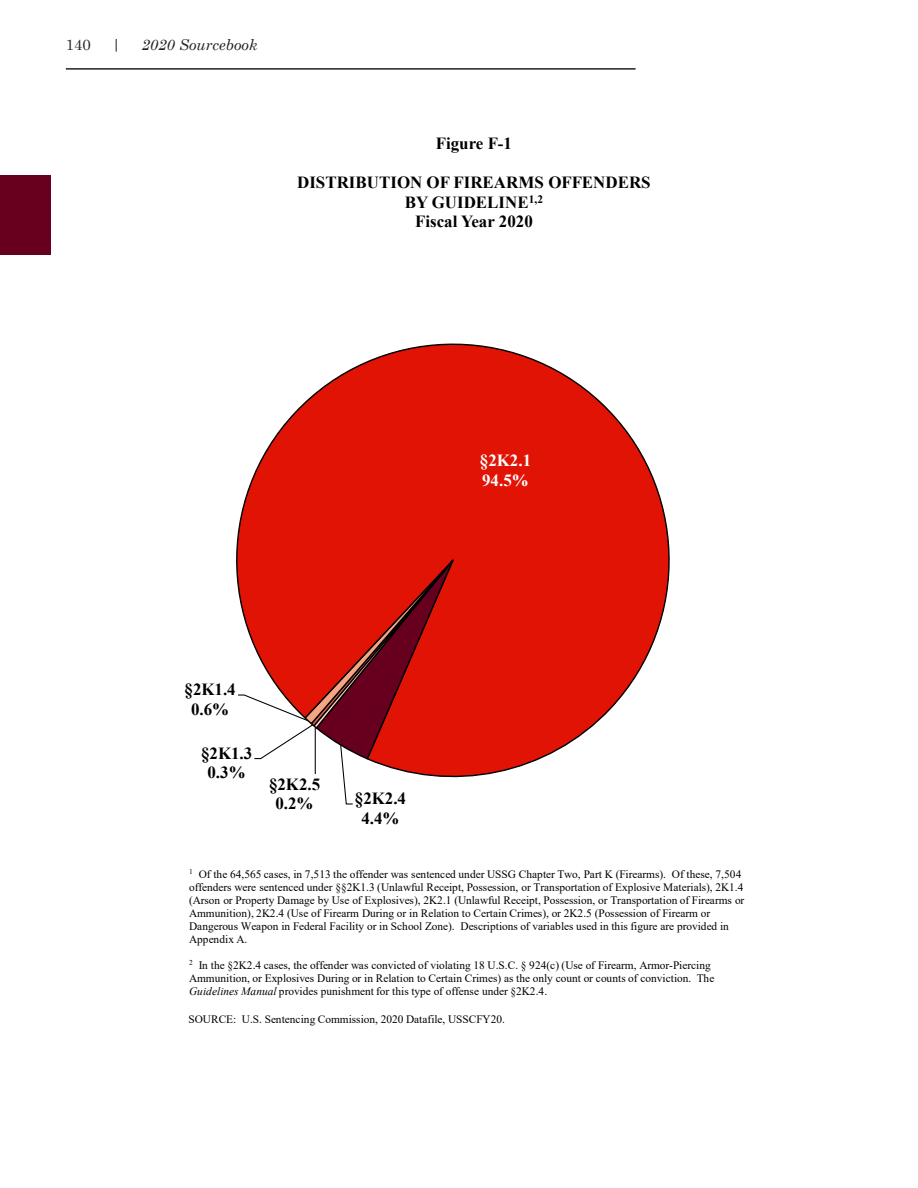
<style>
.page{position:relative;width:918px;height:1188px;background:#fff}
.page>*{position:absolute;margin:0;border:0;box-sizing:border-box;transform-origin:0 0}
.t1{font:700 16.95px/19.5px "Times New Roman";color:#000;text-align:center}
.t2{font:700 16.95px/19.5px "Times New Roman";color:#fff}
.t3{font:italic 15px "Century Schoolbook";color:#231f20}
.t4{font:15px "Century Schoolbook";color:#231f20}
.t5{font:11.4px/13px "Times New Roman";color:#000}
.s1{font-style:italic}
</style>
<div class="page">
<hr style="left:66px;top:68px;width:570px;height:2px;background:#231f20">
<div style="left:0;top:175px;width:50px;height:80px;background:#67001e"></div>
<svg style="left:236px;top:343px;width:434px;height:429px"></svg>
<svg style="left:237px;top:507px;width:264px;height:298px"></svg>
<hr style="left:315px;top:727px;width:1px;height:47px;background:#000">
<h2 class="t4" style="left:66px;top:32px;width:27px">140</h2>
<h2 class="t4" style="left:112px;top:32px;width:11px">|</h2>
<h2 class="t3" style="left:142px;top:34px;width:117px">2020 Sourcebook</h2>
<p class="t1" style="left:436px;top:133px;width:78px">Figure F-1</p>
<p class="t1" style="left:297px;top:172px;width:355px">DISTRIBUTION OF FIREARMS OFFENDERS<br>BY GUIDELINE<sup>1,2<br></sup>Fiscal Year 2020</p>
<p class="t2" style="left:480px;top:451px;width:53px">§2K2.1<br>94.5%</p>
<p class="t1" style="left:185px;top:679px;width:53px">§2K1.4<br>0.6%</p>
<p class="t1" style="left:201px;top:743px;width:53px">§2K1.3<br>0.3%</p>
<p class="t1" style="left:269px;top:774px;width:53px">§2K2.5<br>0.2%</p>
<p class="t1" style="left:355px;top:788px;width:53px">§2K2.4<br>4.4%</p>
<p class="t5" style="left:189px;top:867px;width:557px"><sup>1</sup> Of the 64,565 cases, in 7,513 the offender was sentenced under USSG Chapter Two, Part K (Firearms). Of these, 7,504 offenders were sentenced under §§2K1.3 (Unlawful Receipt, Possession, or Transportation of Explosive Materials), 2K1.4 (Arson or Property Damage by Use of Explosives), 2K2.1 (Unlawful Receipt, Possession, or Transportation of Firearms or Ammunition), 2K2.4 (Use of Firearm During or in Relation to Certain Crimes), or 2K2.5 (Possession of Firearm or Dangerous Weapon in Federal Facility or in School Zone). Descriptions of variables used in this figure are provided in Appendix A.</p>
<p class="t5" style="left:189px;top:958px;width:527px"><sup>2</sup> In the §2K2.4 cases, the offender was convicted of violating 18 U.S.C. § 924(c) (Use of Firearm, Armor-Piercing<br>Ammunition, or Explosives During or in Relation to Certain Crimes) as the only count or counts of conviction. The<br><span class="s1">Guidelines Manual</span> provides punishment for this type of offense under §2K2.4.</p>
<p class="t5" style="left:189px;top:1012px;width:318px">SOURCE: U.S. Sentencing Commission, 2020 Datafile, USSCFY20.</p>
</div>
